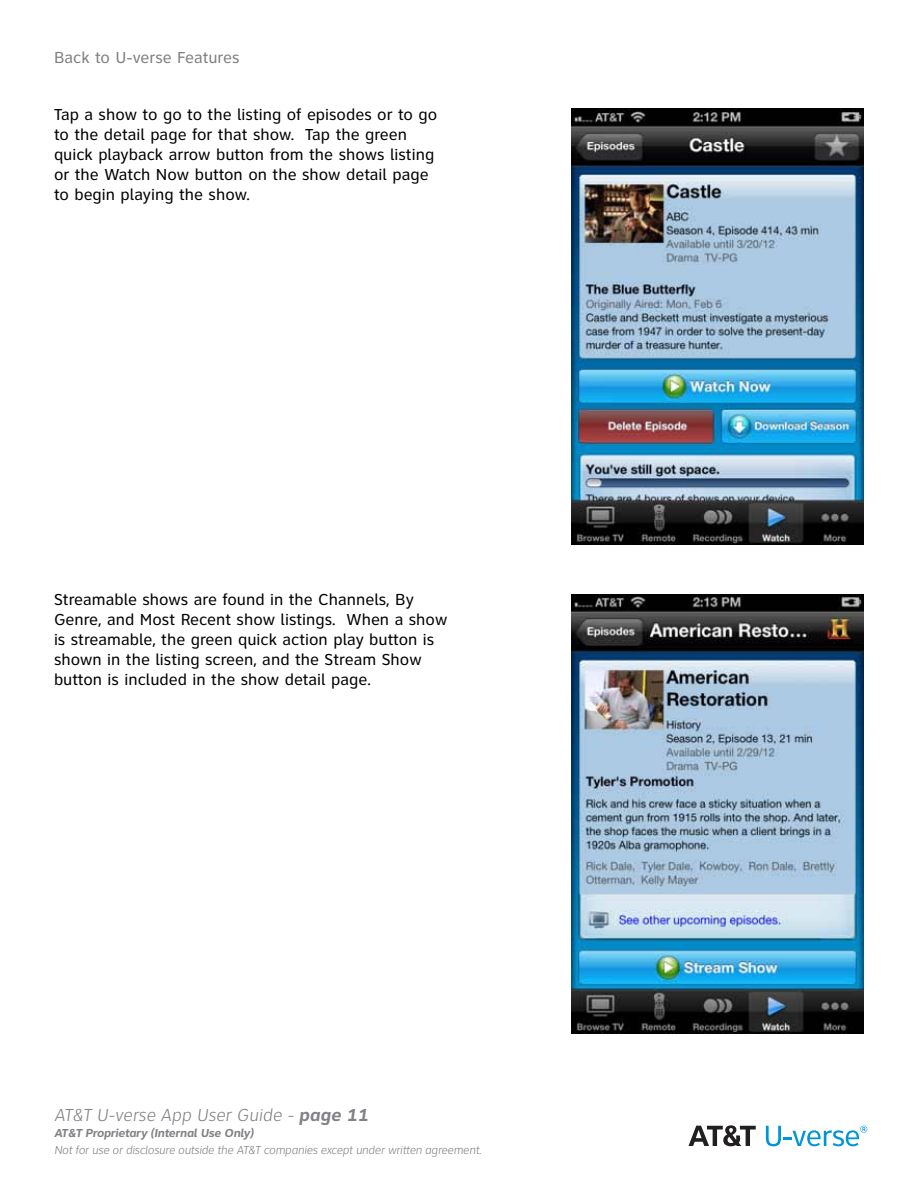
<style>
.page{position:relative;width:918px;height:1188px;background:#fff}
.page>*{position:absolute;margin:0;border:0;box-sizing:border-box;transform-origin:0 0}
.t1{font:italic 300 18px "Clearview ATT";color:#808285}
.t2{font:16.5px/19.8px "Clearview ATT";color:#000}
.t3{font:16.5px "Clearview ATT";color:#808080}
.t4{font:italic 300 12px "Clearview ATT";letter-spacing:-.02em;color:#808285}
.t5{font:italic 700 12px "Clearview ATT";letter-spacing:-.02em;color:#808285}
.s1{font-weight:700}
</style>
<div class="page">
<svg style="left:689px;top:1125px;width:67px;height:21px"></svg>
<svg style="left:766px;top:1126px;width:101px;height:20px"></svg>
<img style="left:571px;top:108px;width:293px;height:436px">
<img style="left:571px;top:594px;width:293px;height:439px">
<p class="t3" style="left:54px;top:48px;width:187px">Back to U-verse Features</p>
<p class="t2" style="left:54px;top:105px;width:385px">Tap a show to go to the listing of episodes or to go to the detail page for that show. Tap the green quick playback arrow button from the shows listing or the Watch Now button on the show detail page to begin playing the show.</p>
<p class="t2" style="left:54px;top:590px;width:395px">Streamable shows are found in the Channels, By Genre, and Most Recent show listings. When a show is streamable, the green quick action play button is shown in the listing screen, and the Stream Show button is included in the show detail page.</p>
<p class="t1" style="left:54px;top:1105px;width:316px">AT&amp;T U-verse App User Guide - <span class="s1">page 11</span></p>
<p class="t5" style="left:54px;top:1126px;width:201px">AT&amp;T Proprietary (Internal Use Only)</p>
<p class="t4" style="left:54px;top:1143px;width:429px">Not for use or disclosure outside the AT&amp;T companies except under written agreement.</p>
</div>
